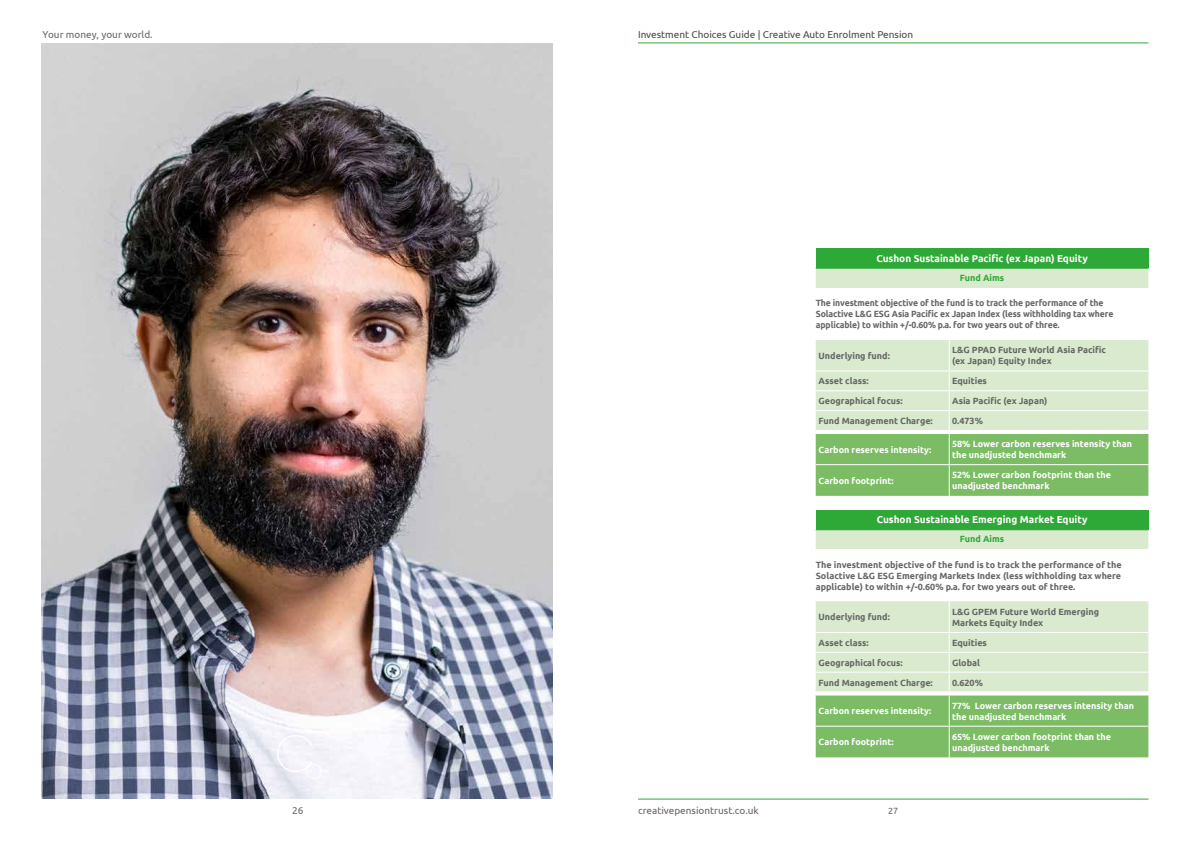
<style>
.page{position:relative;width:1191px;height:842px;background:#fff}
.page>*{position:absolute;margin:0;border:0;box-sizing:border-box;transform-origin:0 0}
.t1{font:700 10px "Ubuntu";color:#fff}
.t2{font:10px "Ubuntu";color:#4b4745}
.t3{font:10px "Ubuntu";color:#666665}
.t4{font:700 9px/11px "Ubuntu";color:#666665}
.t5{font:700 9px/11px "Ubuntu";color:#fff}
.t6{font:700 9px/11px "Ubuntu";color:#666665;scale:.96 1}
.t7{font:700 9px "Ubuntu";color:#2ea836}
.t8{font:9px "Ubuntu";color:#666665}
</style>
<div class="page">
<hr style="left:638px;top:43px;width:510px;height:1px;background:#2ea836">
<hr style="left:638px;top:799px;width:510px;height:1px;background:#2ea836">
<div style="left:815px;top:248px;width:333px;height:20px;background:#2ea836"></div>
<div style="left:815px;top:269px;width:333px;height:101px;background:#d9eacf"></div>
<div style="left:815px;top:288px;width:333px;height:52px;background:#fff"></div>
<hr style="left:815px;top:268px;width:134px;height:1px;background:#2ea836">
<hr style="left:949px;top:268px;width:199px;height:1px;background:#2ea836">
<hr style="left:948px;top:340px;width:1px;height:30px;background:#fff">
<svg style="left:815px;top:371px;width:333px;height:125px;background:#acd49c"></svg>
<hr style="left:948px;top:434px;width:1px;height:30px;background:#fff">
<hr style="left:948px;top:465px;width:1px;height:31px;background:#fff">
<hr style="left:815px;top:464px;width:134px;height:1px;background:#fff">
<hr style="left:949px;top:464px;width:199px;height:1px;background:#fff">
<hr style="left:815px;top:430px;width:134px;height:1px;background:#fff">
<hr style="left:949px;top:430px;width:199px;height:1px;background:#fff">
<hr style="left:815px;top:433px;width:134px;height:1px;background:#fff">
<hr style="left:949px;top:433px;width:199px;height:1px;background:#fff">
<div style="left:815px;top:510px;width:333px;height:20px;background:#2ea836"></div>
<div style="left:815px;top:530px;width:333px;height:102px;background:#d9eacf"></div>
<div style="left:815px;top:550px;width:333px;height:51px;background:#fff"></div>
<hr style="left:948px;top:601px;width:1px;height:31px;background:#fff">
<svg style="left:815px;top:633px;width:333px;height:124px;background:#acd49c"></svg>
<hr style="left:948px;top:695px;width:1px;height:31px;background:#fff">
<hr style="left:948px;top:727px;width:1px;height:30px;background:#fff">
<hr style="left:815px;top:726px;width:134px;height:1px;background:#fff">
<hr style="left:949px;top:726px;width:199px;height:1px;background:#fff">
<hr style="left:815px;top:691px;width:134px;height:1px;background:#fff">
<hr style="left:949px;top:691px;width:199px;height:1px;background:#fff">
<hr style="left:815px;top:694px;width:134px;height:1px;background:#fff">
<hr style="left:949px;top:694px;width:199px;height:1px;background:#fff">
<img style="left:42px;top:44px;width:511px;height:755px">
<svg style="left:277px;top:735px;width:48px;height:48px"></svg>
<p class="t3" style="left:43px;top:28px;width:112px">Your money, your world.</p>
<p class="t2" style="left:638px;top:28px;width:277px">Investment Choices Guide | Creative Auto Enrolment Pension</p>
<p class="t3" style="left:292px;top:805px;width:13px">26</p>
<p class="t3" style="left:638px;top:805px;width:122px">creativepensiontrust.co.uk</p>
<p class="t1" style="left:876px;top:252px;width:213px">Cushon Sustainable Pacific (ex Japan) Equity</p>
<p class="t7" style="left:960px;top:272px;width:46px">Fund Aims</p>
<p class="t6" style="left:815px;top:298px;width:311px">The investment objective of the fund is to track the performance of the<br>Solactive L&amp;G ESG Asia Pacific ex Japan Index (less withholding tax where applicable) to within +/-0.60% p.a. for two years out of three.</p>
<p class="t4" style="left:818px;top:350px;width:73px">Underlying fund:</p>
<p class="t4" style="left:952px;top:344px;width:155px">L&amp;G PPAD Future World Asia Pacific (ex Japan) Equity Index</p>
<p class="t4" style="left:818px;top:375px;width:52px">Asset class:</p>
<p class="t4" style="left:952px;top:375px;width:36px">Equities</p>
<p class="t4" style="left:818px;top:395px;width:86px">Geographical focus:</p>
<p class="t4" style="left:952px;top:395px;width:97px">Asia Pacific (ex Japan)</p>
<p class="t4" style="left:818px;top:415px;width:116px">Fund Management Charge:</p>
<p class="t4" style="left:952px;top:415px;width:32px">0.473%</p>
<p class="t5" style="left:818px;top:444px;width:114px">Carbon reserves intensity:</p>
<p class="t5" style="left:952px;top:438px;width:181px">58% Lower carbon reserves intensity than the unadjusted benchmark</p>
<p class="t5" style="left:818px;top:475px;width:77px">Carbon footprint:</p>
<p class="t5" style="left:952px;top:469px;width:160px">52% Lower carbon footprint than the unadjusted benchmark</p>
<p class="t1" style="left:876px;top:514px;width:212px">Cushon Sustainable Emerging Market Equity</p>
<p class="t7" style="left:960px;top:534px;width:46px">Fund Aims</p>
<p class="t4" style="left:815px;top:559px;width:307px;text-align:justify">The investment objective of the fund is to track the performance of the Solactive L&amp;G ESG Emerging Markets Index (less withholding tax where applicable) to within +/-0.60% p.a. for two years out of three.</p>
<p class="t4" style="left:818px;top:611px;width:73px">Underlying fund:</p>
<p class="t4" style="left:952px;top:606px;width:149px">L&amp;G GPEM Future World Emerging<br>Markets Equity Index</p>
<p class="t4" style="left:818px;top:637px;width:52px">Asset class:</p>
<p class="t4" style="left:952px;top:637px;width:36px">Equities</p>
<p class="t4" style="left:818px;top:657px;width:86px">Geographical focus:</p>
<p class="t4" style="left:952px;top:657px;width:29px">Global</p>
<p class="t4" style="left:818px;top:677px;width:116px">Fund Management Charge:</p>
<p class="t4" style="left:952px;top:677px;width:32px">0.620%</p>
<p class="t5" style="left:818px;top:705px;width:114px">Carbon reserves intensity:</p>
<p class="t5" style="left:952px;top:700px;width:184px">77% Lower carbon reserves intensity than the unadjusted benchmark</p>
<p class="t5" style="left:818px;top:736px;width:77px">Carbon footprint:</p>
<p class="t5" style="left:952px;top:731px;width:160px">65% Lower carbon footprint than the unadjusted benchmark</p>
<p class="t8" style="left:888px;top:805px;width:12px">27</p>
</div>
